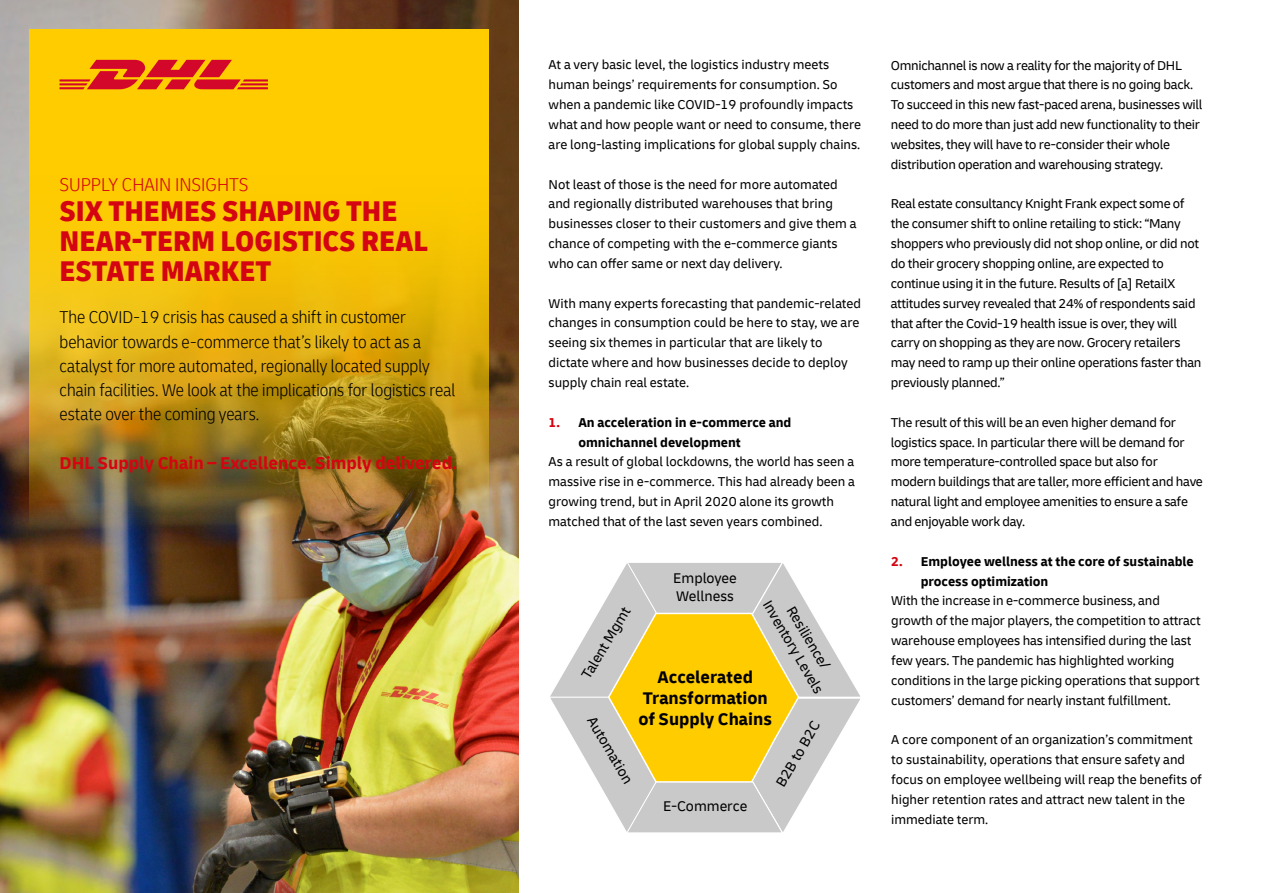
<style>
.page{position:relative;width:1263px;height:893px;background:#fff}
.page>*{position:absolute;margin:0;border:0;box-sizing:border-box;transform-origin:0 0}
.t1{font:900 condensed 30px/30px "Delivery";color:#d40511}
.t2{font:300 condensed 19.5px "Delivery";color:#d40511}
.t3{font:300 condensed 18px/24.3px "Delivery";color:#000}
.t4{font:700 18px "Delivery";color:#d40511}
.t5{font:700 17.7px/21.3px "Delivery";color:#000;text-align:center}
.t6{font:14.85px/17.7px "Delivery";color:#000}
.t7{font:14.7px/17.7px "Delivery";color:#000;text-align:center}
.t8{font:13.5px/19.8px "Delivery";letter-spacing:-.01em;color:#000}
.t9{font:700 13.5px/19.8px "Delivery";color:#000}
.s1{color:#d40511}
</style>
<div class="page">
<img style="left:0;top:0;width:519px;height:893px">
<img style="left:30px;top:119px;width:459px;height:437px">
<div style="left:30px;top:30px;width:459px;height:89px;background:#fc0"></div>
<svg style="left:60px;top:60px;width:208px;height:29px"></svg>
<svg style="left:550px;top:563px;width:310px;height:270px"></svg>
<h2 class="t2" style="left:60px;top:171px;width:190px">SUPPLY CHAIN INSIGHTS</h2>
<h1 class="t1" style="left:60px;top:195px;width:370px">SIX THEMES SHAPING THE<br>NEAR-TERM LOGISTICS REAL<br>ESTATE MARKET</h1>
<p class="t3" style="left:60px;top:306px;width:397px">The COVID-19 crisis has caused a shift in customer behavior towards e-commerce that’s likely to act as a catalyst for more automated, regionally located supply chain facilities. We look at the implications for logistics real estate over the coming years.</p>
<h3 class="t4" style="left:60px;top:452px;width:399px">DHL Supply Chain – Excellence. Simply delivered.</h3>
<p class="t8" style="left:549px;top:55px;width:314px">At a very basic level, the logistics industry meets human beings’ requirements for consumption. So when a pandemic like COVID-19 profoundly impacts what and how people want or need to consume, there are long-lasting implications for global supply chains.</p>
<p class="t8" style="left:549px;top:174px;width:309px">Not least of those is the need for more automated and regionally distributed warehouses that bring businesses closer to their customers and give them a chance of competing with the e-commerce giants who can offer same or next day delivery.</p>
<p class="t8" style="left:549px;top:293px;width:314px">With many experts forecasting that pandemic-related changes in consumption could be here to stay, we are seeing six themes in particular that are likely to dictate where and how businesses decide to deploy supply chain real estate.</p>
<p class="t9" style="left:578px;top:412px;width:215px;text-indent:-30px"><span class="s1">1.</span> An acceleration in e-commerce and omnichannel development</p>
<p class="t8" style="left:549px;top:452px;width:308px">As a result of global lockdowns, the world has seen a massive rise in e-commerce. This had already been a growing trend, but in April 2020 alone its growth matched that of the last seven years combined.</p>
<p class="t7" style="left:577px;top:673px;width:83px;rotate:-59deg">Talent Mgmt</p>
<p class="t7" style="left:598px;top:713px;width:77px;rotate:59deg">Automation</p>
<p class="t6" style="left:673px;top:569px;width:65px">Employee<br>Wellness</p>
<p class="t7" style="left:789px;top:588px;width:106px;rotate:59deg">Resilience/<br>Inventory Levels</p>
<p class="t6" style="left:772px;top:781px;width:75px;rotate:-60deg">B2B to B2C</p>
<h3 class="t5" style="left:638px;top:666px;width:135px">Accelerated<br>Transformation of Supply Chains</h3>
<p class="t6" style="left:663px;top:797px;width:86px">E-Commerce</p>
<p class="t8" style="left:891px;top:55px;width:313px">Omnichannel is now a reality for the majority of DHL customers and most argue that there is no going back.<br>To succeed in this new fast-paced arena, businesses will need to do more than just add new functionality to their websites, they will have to re-consider their whole distribution operation and warehousing strategy.</p>
<p class="t8" style="left:891px;top:194px;width:312px">Real estate consultancy Knight Frank expect some of the consumer shift to online retailing to stick: “Many shoppers who previously did not shop online, or did not do their grocery shopping online, are expected to continue using it in the future. Results of [a] RetailX attitudes survey revealed that 24% of respondents said that after the Covid-19 health issue is over, they will carry on shopping as they are now. Grocery retailers may need to ramp up their online operations faster than previously planned.”</p>
<p class="t8" style="left:891px;top:412px;width:313px">The result of this will be an even higher demand for logistics space. In particular there will be demand for more temperature-controlled space but also for modern buildings that are taller, more efficient and have natural light and employee amenities to ensure a safe and enjoyable work day.</p>
<p class="t9" style="left:921px;top:551px;width:275px;text-indent:-29px"><span class="s1">2.</span> Employee wellness at the core of sustainable process optimization</p>
<p class="t8" style="left:891px;top:591px;width:311px">With the increase in e-commerce business, and growth of the major players, the competition to attract warehouse employees has intensified during the last few years. The pandemic has highlighted working conditions in the large picking operations that support customers’ demand for nearly instant fulfillment.</p>
<p class="t8" style="left:891px;top:730px;width:312px">A core component of an organization’s commitment to sustainability, operations that ensure safety and focus on employee wellbeing will reap the benefits of higher retention rates and attract new talent in the immediate term.</p>
</div>
